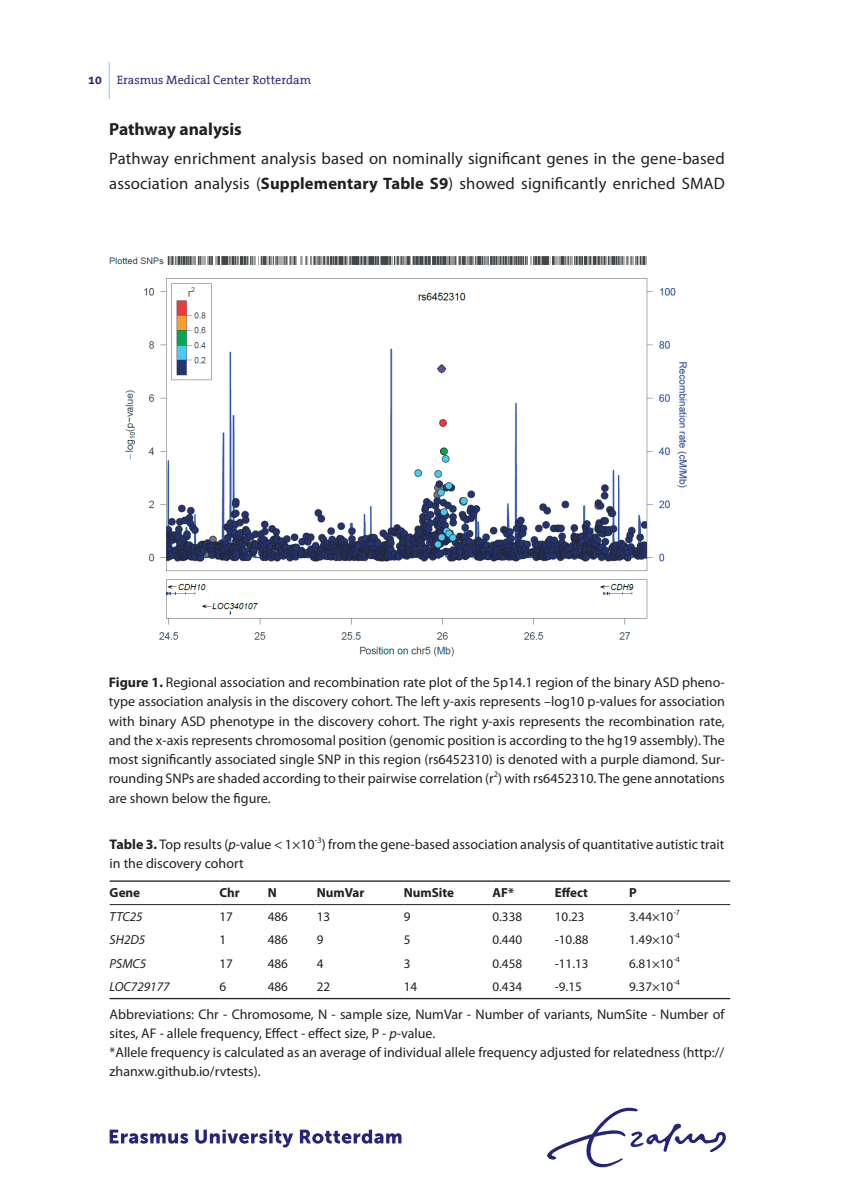
<style>
.page{position:relative;width:844px;height:1191px;background:#fff}
.page>*{position:absolute;margin:0;border:0;box-sizing:border-box;transform-origin:0 0}
.t1{font:700 17.5px "Myriad Pro";color:#231f20}
.t2{font:16.62px/24.8px "Myriad Pro";letter-spacing:.01em;color:#231f20}
.t3{font:14px/19.2px "Myriad Pro";color:#231f20}
.t4{font:13.12px "Myriad Pro";color:#231f20}
.t5{font:700 13.12px "Myriad Pro";color:#231f20}
.t6{font:italic 13.12px "Myriad Pro";color:#231f20}
.t7{font:12.25px "The Serif Office";color:#26237b}
.s1{font-weight:700}
.s2{font-style:italic}
</style>
<div class="page">
<hr style="left:110px;top:880px;width:109px;height:1px;background:#231f20">
<hr style="left:219px;top:880px;width:49px;height:1px;background:#231f20">
<hr style="left:268px;top:880px;width:49px;height:1px;background:#231f20">
<hr style="left:317px;top:880px;width:86px;height:1px;background:#231f20">
<hr style="left:403px;top:880px;width:89px;height:1px;background:#231f20">
<hr style="left:492px;top:880px;width:62px;height:1px;background:#231f20">
<hr style="left:554px;top:880px;width:75px;height:1px;background:#231f20">
<hr style="left:629px;top:880px;width:101px;height:1px;background:#231f20">
<hr style="left:110px;top:904px;width:109px;height:1px;background:#231f20">
<hr style="left:219px;top:904px;width:49px;height:1px;background:#231f20">
<hr style="left:268px;top:904px;width:49px;height:1px;background:#231f20">
<hr style="left:317px;top:904px;width:86px;height:1px;background:#231f20">
<hr style="left:403px;top:904px;width:89px;height:1px;background:#231f20">
<hr style="left:492px;top:904px;width:62px;height:1px;background:#231f20">
<hr style="left:554px;top:904px;width:75px;height:1px;background:#231f20">
<hr style="left:629px;top:904px;width:101px;height:1px;background:#231f20">
<hr style="left:110px;top:998px;width:109px;height:1px;background:#231f20">
<hr style="left:219px;top:998px;width:49px;height:1px;background:#231f20">
<hr style="left:268px;top:998px;width:49px;height:1px;background:#231f20">
<hr style="left:317px;top:998px;width:86px;height:1px;background:#231f20">
<hr style="left:403px;top:998px;width:89px;height:1px;background:#231f20">
<hr style="left:492px;top:998px;width:62px;height:1px;background:#231f20">
<hr style="left:554px;top:998px;width:75px;height:1px;background:#231f20">
<hr style="left:629px;top:998px;width:101px;height:1px;background:#231f20">
<img style="left:109px;top:256px;width:578px;height:401px">
<svg style="left:110px;top:1129px;width:78px;height:14px"></svg>
<svg style="left:195px;top:1129px;width:98px;height:18px"></svg>
<svg style="left:300px;top:1129px;width:101px;height:14px"></svg>
<svg style="left:547px;top:1107px;width:178px;height:60px"></svg>
<hr style="left:109px;top:62px;width:1px;height:37px;background:#6fcef4">
<p class="t7" style="left:88px;top:73px;width:224px"><span class="s1">10</span> Erasmus Medical Center Rotterdam</p>
<p class="t1" style="left:109px;top:118px;width:134px">Pathway analysis</p>
<p class="t2" style="left:109px;top:145px;width:617px">Pathway enrichment analysis based on nominally significant genes in the gene-based association analysis (<span class="s1">Supplementary Table S9</span>) showed significantly enriched SMAD</p>
<p class="t3" style="left:109px;top:672px;width:617px;text-align:justify"><span class="s1">Figure 1.</span> Regional association and recombination rate plot of the 5p14.1 region of the binary ASD pheno&shy;type association analysis in the discovery cohort. The left y-axis represents –log10 p-values for association with binary ASD phenotype in the discovery cohort. The right y-axis represents the recombination rate, and the x-axis represents chromosomal position (genomic position is according to the hg19 assembly). The most significantly associated single SNP in this region (rs6452310) is denoted with a purple diamond. Sur&shy;rounding SNPs are shaded according to their pairwise correlation (r<sup>2</sup>) with rs6452310. The gene annotations are shown below the figure.</p>
<p class="t3" style="left:110px;top:834px;width:616px"><span class="s1">Table 3.</span> Top results (<span class="s2">p</span>-value &lt; 1×10<sup>-3</sup>) from the gene-based association analysis of quantitative autistic trait in the discovery cohort</p>
<p class="t5" style="left:110px;top:884px;width:32px">Gene</p>
<p class="t5" style="left:219px;top:884px;width:22px">Chr</p>
<p class="t5" style="left:268px;top:884px;width:11px">N</p>
<p class="t5" style="left:317px;top:884px;width:49px">NumVar</p>
<p class="t5" style="left:403px;top:884px;width:52px">NumSite</p>
<p class="t5" style="left:492px;top:884px;width:23px">AF*</p>
<p class="t5" style="left:554px;top:884px;width:35px">Effect</p>
<p class="t5" style="left:629px;top:884px;width:9px">P</p>
<p class="t6" style="left:110px;top:908px;width:34px">TTC25</p>
<p class="t4" style="left:219px;top:908px;width:15px">17</p>
<p class="t4" style="left:268px;top:908px;width:22px">486</p>
<p class="t4" style="left:317px;top:908px;width:15px">13</p>
<p class="t4" style="left:403px;top:908px;width:8px">9</p>
<p class="t4" style="left:492px;top:908px;width:31px">0.338</p>
<p class="t4" style="left:554px;top:908px;width:31px">10.23</p>
<p class="t4" style="left:629px;top:908px;width:52px">3.44×10<sup>-7</sup></p>
<p class="t6" style="left:110px;top:931px;width:37px">SH2D5</p>
<p class="t4" style="left:219px;top:931px;width:8px">1</p>
<p class="t4" style="left:268px;top:931px;width:22px">486</p>
<p class="t4" style="left:317px;top:931px;width:8px">9</p>
<p class="t4" style="left:403px;top:931px;width:8px">5</p>
<p class="t4" style="left:492px;top:931px;width:31px">0.440</p>
<p class="t4" style="left:554px;top:931px;width:35px">-10.88</p>
<p class="t4" style="left:629px;top:931px;width:52px">1.49×10<sup>-4</sup></p>
<p class="t6" style="left:110px;top:955px;width:38px">PSMC5</p>
<p class="t4" style="left:219px;top:955px;width:15px">17</p>
<p class="t4" style="left:268px;top:955px;width:22px">486</p>
<p class="t4" style="left:317px;top:955px;width:8px">4</p>
<p class="t4" style="left:403px;top:955px;width:8px">3</p>
<p class="t4" style="left:492px;top:955px;width:31px">0.458</p>
<p class="t4" style="left:554px;top:955px;width:35px">-11.13</p>
<p class="t4" style="left:629px;top:955px;width:52px">6.81×10<sup>-4</sup></p>
<p class="t6" style="left:110px;top:978px;width:62px">LOC729177</p>
<p class="t4" style="left:219px;top:978px;width:8px">6</p>
<p class="t4" style="left:268px;top:978px;width:22px">486</p>
<p class="t4" style="left:317px;top:978px;width:15px">22</p>
<p class="t4" style="left:403px;top:978px;width:15px">14</p>
<p class="t4" style="left:492px;top:978px;width:31px">0.434</p>
<p class="t4" style="left:554px;top:978px;width:28px">-9.15</p>
<p class="t4" style="left:629px;top:978px;width:52px">9.37×10<sup>-4</sup></p>
<p class="t3" style="left:110px;top:1004px;width:616px">Abbreviations: Chr - Chromosome, N - sample size, NumVar - Number of variants, NumSite - Number of sites, AF - allele frequency, Effect - effect size, P - <span class="s2">p</span>-value.<br>*Allele frequency is calculated as an average of individual allele frequency adjusted for relatedness (http:// zhanxw.github.io/rvtests).</p>
</div>
